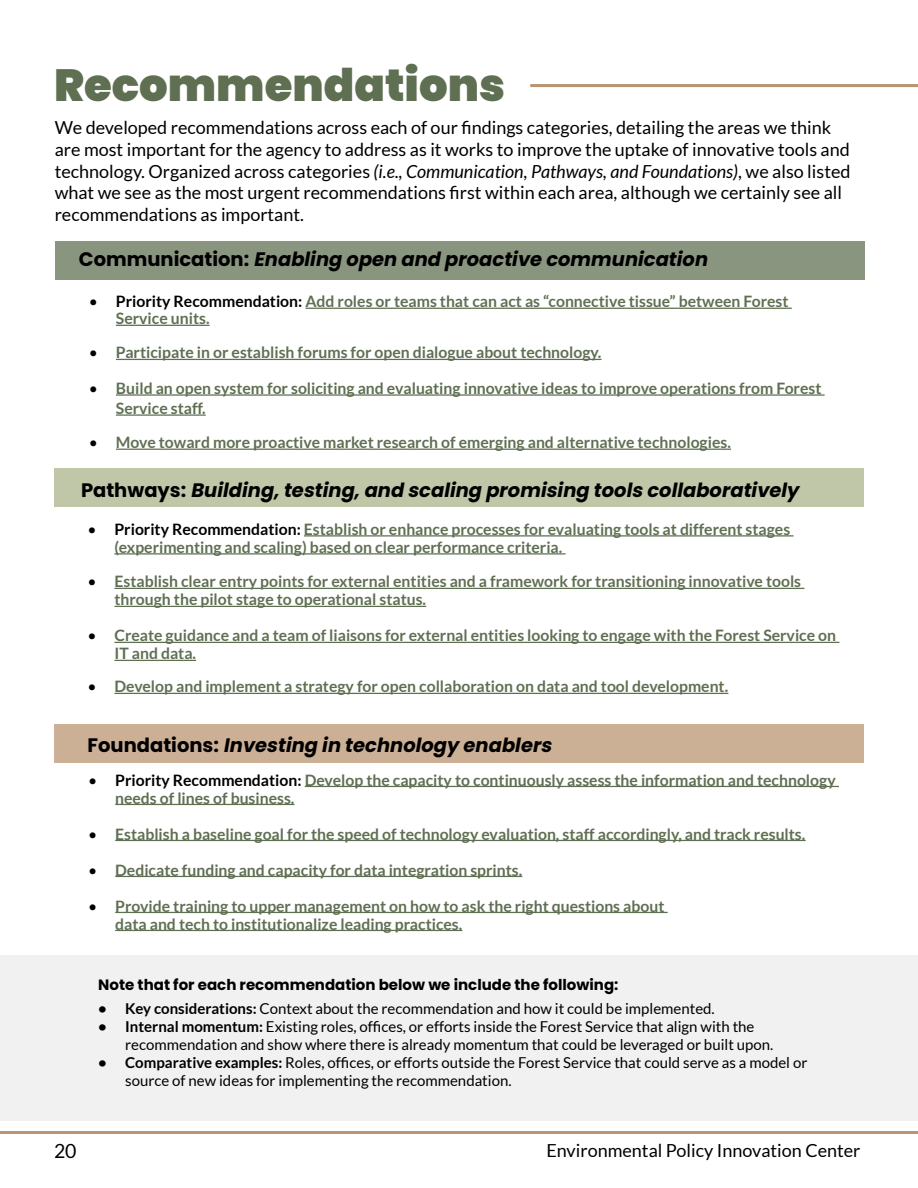
<style>
.page{position:relative;width:918px;height:1188px;background:#fff}
.page>*{position:absolute;margin:0;border:0;box-sizing:border-box;transform-origin:0 0}
.t1{font:900 45px "Poppins";color:#5f6f52}
.t2{font:italic 700 19.5px "Poppins";color:#000}
.t3{font:19.5px "Lato";color:#000}
.t4{font:18px/21.6px "Lato";color:#000}
.t5{font:700 15.75px/18px "Lato";color:#5f6f52}
.t6{font:15px/18px "Lato";color:#000}
.t7{font:700 15px "Poppins";color:#000}
.s1{font-style:italic}
.s2{font-style:normal}
.s3{font-weight:400;color:#000}
.s4{color:#000}
.s5{font-weight:700}
</style>
<div class="page">
<hr style="left:0;top:1131px;width:918px;height:3px;background:#b99470">
<hr style="left:305px;top:308px;width:487px;height:1px;background:#5f6f52">
<hr style="left:116px;top:325px;width:94px;height:1px;background:#5f6f52">
<hr style="left:116px;top:359px;width:486px;height:1px;background:#5f6f52">
<hr style="left:116px;top:394px;width:709px;height:2px;background:#5f6f52">
<hr style="left:116px;top:414px;width:90px;height:2px;background:#5f6f52">
<hr style="left:116px;top:449px;width:615px;height:1px;background:#5f6f52">
<hr style="left:304px;top:535px;width:490px;height:2px;background:#5f6f52">
<hr style="left:114px;top:553px;width:452px;height:2px;background:#5f6f52">
<hr style="left:114px;top:588px;width:690px;height:1px;background:#5f6f52">
<hr style="left:114px;top:606px;width:312px;height:1px;background:#5f6f52">
<hr style="left:114px;top:642px;width:725px;height:1px;background:#5f6f52">
<hr style="left:114px;top:660px;width:82px;height:1px;background:#5f6f52">
<hr style="left:114px;top:693px;width:614px;height:1px;background:#5f6f52">
<hr style="left:305px;top:786px;width:534px;height:1px;background:#5f6f52">
<hr style="left:115px;top:804px;width:180px;height:1px;background:#5f6f52">
<hr style="left:115px;top:840px;width:691px;height:1px;background:#5f6f52">
<hr style="left:115px;top:876px;width:407px;height:1px;background:#5f6f52">
<hr style="left:115px;top:912px;width:553px;height:1px;background:#5f6f52">
<hr style="left:115px;top:930px;width:347px;height:1px;background:#5f6f52">
<div style="left:55px;top:241px;width:810px;height:39px;background:#8a9580"></div>
<div style="left:54px;top:469px;width:809px;height:38px;background:#c0c7a8"></div>
<div style="left:55px;top:724px;width:809px;height:38px;background:#cbb096"></div>
<div style="left:0;top:955px;width:918px;height:165px;background:#f1f1f1"></div>
<hr style="left:530px;top:84px;width:388px;height:3px;background:#b99470">
<h1 class="t1" style="left:54px;top:59px;width:453px">Recommendations</h1>
<p class="t4" style="left:55px;top:117px;width:797px">We developed recommendations across each of our findings categories, detailing the areas we think are most important for the agency to address as it works to improve the uptake of innovative tools and technology. Organized across categories <span class="s1">(i.e., Communication, Pathways, and Foundations)</span>, we also listed what we see as the most urgent recommendations first within each area, although we certainly see all recommendations as important.</p>
<p class="t2" style="left:79px;top:248px;width:636px"><span class="s2">C o m m u n i c a t i o n :</span> Enabling open and proactive communication</p>
<p class="t5" style="left:116px;top:293px;width:674px;line-height:17.1px;text-indent:-27px"><span class="s3">•</span> <span class="s4">Priority Recommendation:</span> Add roles or teams that can act as “connective tissue” between Forest<br>Service units.</p>
<p class="t5" style="left:89px;top:344px;width:514px"><span class="s3">•</span> Participate in or establish forums for open dialogue about technology.</p>
<p class="t5" style="left:116px;top:378px;width:707px;line-height:20.1px;text-indent:-27px"><span class="s3">•</span> Build an open system for soliciting and evaluating innovative ideas to improve operations from Forest<br>Service staff.</p>
<p class="t5" style="left:89px;top:433px;width:643px"><span class="s3">•</span> Move toward more proactive market research of emerging and alternative technologies.</p>
<p class="t2" style="left:81px;top:479px;width:725px"><span class="s2">P a t h w a y s :</span> Building,testing,and scaling promising toolscollaboratively</p>
<p class="t5" style="left:114px;top:520px;width:677px;text-indent:-27px"><span class="s3">•</span> <span class="s4">Priority Recommendation:</span> Establish or enhance processes for evaluating tools at different stages (experimenting and scaling) based on clear performance criteria.</p>
<p class="t5" style="left:114px;top:572px;width:688px;text-indent:-27px"><span class="s3">•</span> Establish clear entry points for external entities and a framework for transitioning innovative tools through the pilot stage to operational status.</p>
<p class="t5" style="left:114px;top:626px;width:723px;text-indent:-27px"><span class="s3">•</span> Create guidance and a team of liaisons for external entities looking to engage with the Forest Service on<br>IT and data.</p>
<p class="t5" style="left:87px;top:677px;width:642px"><span class="s3">•</span> Develop and implement a strategy for open collaboration on data and tool development.</p>
<p class="t2" style="left:87px;top:734px;width:471px"><span class="s2">F o u n d a t i o n s :</span> Investing in technology enablers</p>
<p class="t5" style="left:115px;top:771px;width:722px;text-indent:-27px"><span class="s3">•</span> <span class="s4">Priority Recommendation:</span> Develop the capacity to continuously assess the information and technology needs of lines of business.</p>
<p class="t5" style="left:88px;top:825px;width:719px"><span class="s3">•</span> Establish a baseline goal for the speed of technology evaluation, staff accordingly, and track results.</p>
<p class="t5" style="left:88px;top:861px;width:436px"><span class="s3">•</span> Dedicate funding and capacity for data integration sprints.</p>
<p class="t5" style="left:115px;top:897px;width:551px;text-indent:-27px"><span class="s3">•</span> Provide training to upper management on how to ask the right questions about data and tech to institutionalize leading practices.</p>
<p class="t7" style="left:98px;top:976px;width:522px">Note that for each recommendation below we include the following:</p>
<p class="t6" style="left:98px;top:999px;width:618px"><span class="s5">• Key considerations:</span> Context about the recommendation and how it could be implemented.</p>
<p class="t6" style="left:125px;top:1017px;width:650px;text-indent:-27px"><span class="s5">• Internal momentum:</span> Existing roles, offices, or efforts inside the Forest Service that align with the recommendation and show where there is already momentum that could be leveraged or built upon.</p>
<p class="t6" style="left:125px;top:1053px;width:684px;text-indent:-27px"><span class="s5">• Comparative examples:</span> Roles, offices, or efforts outside the Forest Service that could serve as a model or source of new ideas for implementing the recommendation.</p>
<p class="t3" style="left:54px;top:1140px;width:24px">20</p>
<p class="t4" style="left:546px;top:1140px;width:316px">Environmental Policy Innovation Center</p>
</div>
